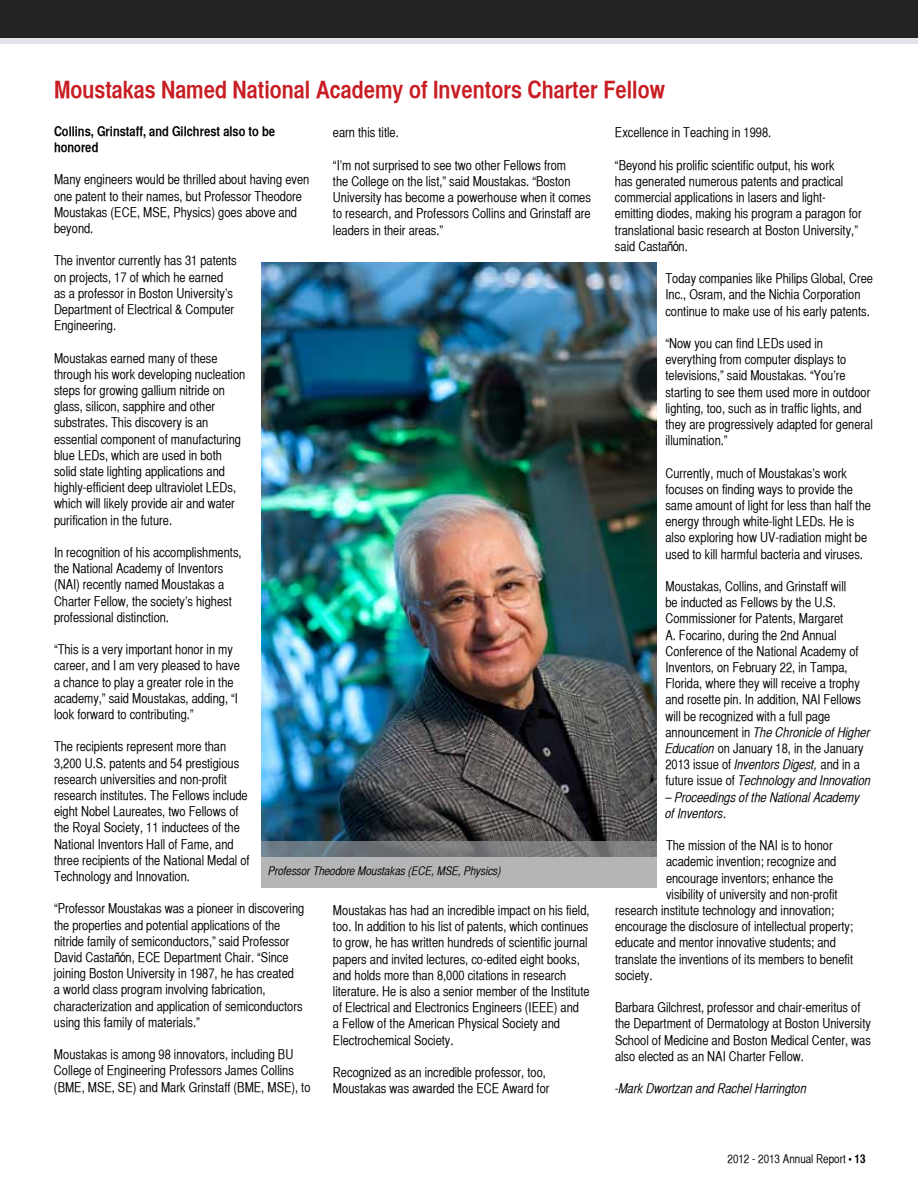
<style>
.page{position:relative;width:918px;height:1188px;background:#fff}
.page>*{position:absolute;margin:0;border:0;box-sizing:border-box;transform-origin:0 0}
.t1{font:24px "Helvetica CY Bold";color:#c81d23}
.t2{font:13.5px/16.2px "Helvetica CY Plain";color:#000}
.t3{font:13.5px/16.2px "Helvetica CY Oblique";color:#000}
.t4{font:13.5px/16.2px "Helvetica CY Bold";color:#000}
.t5{font:12px "Helvetica CY Oblique";color:#000}
.t6{font:12px "Helvetica CY Plain";color:#000}
.s1{font-family:"Helvetica"}
.s2{font-family:"Helvetica CY Plain"}
.s3{font-family:"Helvetica CY Oblique"}
.s4{font-family:"Helvetica CY Bold"}
</style>
<div class="page">
<div style="left:0;top:33px;width:918px;height:11px;background:#e3e3e9"></div>
<div style="left:0;top:0;width:918px;height:38px;background:#222"></div>
<img style="left:261px;top:262px;width:395px;height:580px">
<svg style="left:261px;top:842px;width:396px;height:46px;background:#9ea1a4"></svg>
<h1 class="t1" style="left:54px;top:75px;width:613px">Moustakas Named National Academy of Inventors Charter Fellow</h1>
<p class="t4" style="left:54px;top:123px;width:223px">Collins, Grinstaff, and Gilchrest also to be honored</p>
<p class="t2" style="left:54px;top:172px;width:257px">Many engineers would be thrilled about having even one patent to their names, but Professor Theodore Moustakas (ECE, MSE, Physics) goes above and beyond.</p>
<p class="t2" style="left:54px;top:253px;width:184px">The inventor currently has 31 patents on projects, 17 of which he earned as a professor in Boston University’s<br>Department of Electrical &amp; Computer<br>Engineering.</p>
<p class="t2" style="left:54px;top:350px;width:193px">Moustakas earned many of these through his work developing nucleation steps for growing gallium nitride on glass, silicon, sapphire and other substrates. This discovery is an essential component of manufacturing blue LEDs, which are used in both solid state lighting applications and highly-efficient deep ultraviolet LEDs, which will likely provide air and water purification in the future.</p>
<p class="t2" style="left:54px;top:544px;width:189px">In recognition of his accomplishments, the National Academy of Inventors (NAI) recently named Moustakas a Charter Fellow, the society’s highest professional distinction.</p>
<p class="t2" style="left:54px;top:641px;width:187px">“This is a very important honor in my career, and I am very pleased to have a chance to play a greater role in the academy,” said Moustakas, adding, “I look forward to contributing.”</p>
<p class="t2" style="left:54px;top:739px;width:197px">The recipients represent more than 3,200 U.S. patents and 54 prestigious research universities and non-profit research institutes. The Fellows include eight Nobel Laureates, two Fellows of the Royal Society, 11 inductees of the National Inventors Hall of Fame, and three recipients of the National Medal of Technology and Innovation.</p>
<p class="t2" style="left:54px;top:901px;width:252px">“Professor Moustakas was a pioneer in discovering the properties and potential applications of the nitride family of semiconductors,” said Professor David Casta<span class="s1">ñó</span>n, ECE Department Chair. “Since joining Boston University in 1987, he has created<br>a world class program involving fabrication, characterization and application of semiconductors using this family of materials.”</p>
<p class="t2" style="left:54px;top:1046px;width:258px">Moustakas is among 98 innovators, including BU<br>College of Engineering Professors James Collins (BME, MSE, SE) and Mark Grinstaff (BME, MSE), to</p>
<p class="t2" style="left:333px;top:125px;width:67px">earn this title.</p>
<p class="t2" style="left:333px;top:157px;width:259px">“I’m not surprised to see two other Fellows from<br>the College on the list,” said Moustakas. “Boston University has become a powerhouse when it comes to research, and Professors Collins and Grinstaff are leaders in their areas.”</p>
<p class="t2" style="left:615px;top:125px;width:158px">Excellence in Teaching in 1998.</p>
<p class="t2" style="left:615px;top:157px;width:248px">“Beyond his prolific scientific output, his work<br>has generated numerous patents and practical commercial applications in lasers and light&shy;emitting diodes, making his program a paragon for translational basic research at Boston University,” said Casta<span class="s1">ñó</span>n.</p>
<p class="t2" style="left:665px;top:270px;width:209px">Today companies like Philips Global, Cree<br>Inc., Osram, and the Nichia Corporation continue to make use of his early patents.</p>
<p class="t2" style="left:665px;top:335px;width:209px">“Now you can find LEDs used in everything from computer displays to televisions,” said Moustakas. “You’re starting to see them used more in outdoor lighting, too, such as in traffic lights, and they are progressively adapted for general illumination.”</p>
<p class="t2" style="left:665px;top:465px;width:207px">Currently, much of Moustakas’s work focuses on finding ways to provide the same amount of light for less than half the energy through white-light LEDs. He is also exploring how UV-radiation might be used to kill harmful bacteria and viruses.</p>
<p class="t2" style="left:665px;top:578px;width:197px">Moustakas, Collins, and Grinstaff will be inducted as Fellows by the U.S.<br>Commissioner for Patents, Margaret<br>A. Focarino, during the 2nd Annual Conference of the National Academy of Inventors, on February 22, in Tampa, Florida, where they will receive a trophy and rosette pin. In addition, NAI Fellows will be recognized with a full page</p>
<p class="t3" style="left:665px;top:724px;width:206px"><span class="s2">announcement in</span> The Chronicle of Higher</p>
<p class="t2" style="left:665px;top:740px;width:200px"><span class="s3">Education</span> on January 18, in the January<br>2013 issue of <span class="s3">Inventors Digest,</span> and in a</p>
<p class="t3" style="left:665px;top:773px;width:207px"><span class="s2">future issue of</span> Technology and Innovation</p>
<p class="t3" style="left:665px;top:789px;width:196px"><span class="s2">–</span> Proceedings of the National Academy of Inventors<span class="s2">.</span></p>
<p class="t2" style="left:666px;top:837px;width:168px">The mission of the NAI is to honor</p>
<p class="t2" style="left:666px;top:854px;width:172px">academic invention; recognize and</p>
<p class="t2" style="left:666px;top:870px;width:169px">encourage inventors; enhance the</p>
<p class="t2" style="left:666px;top:886px;width:173px">visibility of university and non-profit</p>
<p class="t2" style="left:615px;top:902px;width:221px">research institute technology and innovation;</p>
<p class="t2" style="left:615px;top:918px;width:240px">encourage the disclosure of intellectual property;</p>
<p class="t2" style="left:615px;top:935px;width:222px">educate and mentor innovative students; and</p>
<p class="t2" style="left:615px;top:951px;width:240px">translate the inventions of its members to benefit</p>
<p class="t2" style="left:615px;top:967px;width:39px">society.</p>
<p class="t2" style="left:615px;top:999px;width:257px">Barbara Gilchrest, professor and chair-emeritus of the Department of Dermatology at Boston University School of Medicine and Boston Medical Center, was also elected as an NAI Charter Fellow.</p>
<p class="t3" style="left:615px;top:1080px;width:193px">-Mark Dwortzan and Rachel Harrington</p>
<p class="t5" style="left:268px;top:863px;width:234px">Professor Theodore Moustakas (ECE, MSE, Physics)</p>
<p class="t2" style="left:333px;top:902px;width:258px">Moustakas has had an incredible impact on his field, too. In addition to his list of patents, which continues to grow, he has written hundreds of scientific journal papers and invited lectures, co-edited eight books, and holds more than 8,000 citations in research literature. He is also a senior member of the Institute of Electrical and Electronics Engineers (IEEE) and<br>a Fellow of the American Physical Society and Electrochemical Society.</p>
<p class="t2" style="left:333px;top:1064px;width:218px">Recognized as an incredible professor, too,<br>Moustakas was awarded the ECE Award for</p>
<p class="t6" style="left:728px;top:1152px;width:140px">2012 - 2013 Annual Report <span class="s4">• 13</span></p>
</div>
